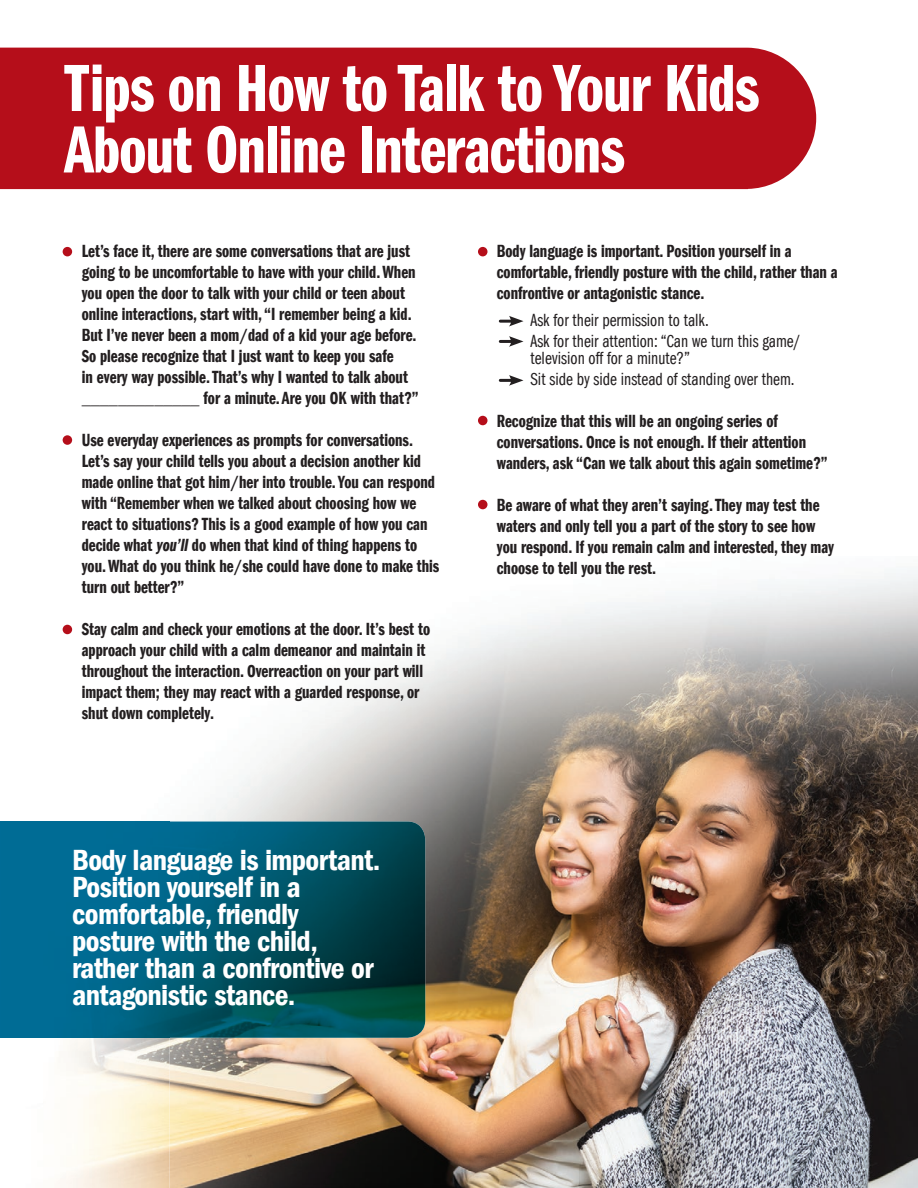
<style>
.page{position:relative;width:918px;height:1188px;background:#fff}
.page>*{position:absolute;margin:0;border:0;box-sizing:border-box;transform-origin:0 0}
.t1{font:69px/61.5px "Franklin Gothic LT Demi Cmpr";letter-spacing:-.01em;color:#fff}
.t2{font:600 condensed 30px/27px "Franklin Gothic LT";letter-spacing:-.02em;color:#fff}
.t3{font:18.15px/21px "Franklin Gothic LT Demi Cmpr";color:#231f20}
.t4{font:18.15px/21px "Franklin Gothic LT Book Cmpr";color:#231f20}
.s1{font-family:"Franklin Gothic LT Demi Cmpr Ital"}
</style>
<div class="page">
<img style="left:0;top:570px;width:918px;height:618px">
<div style="left:0;top:48px;width:816px;height:141px;background:#b50e1a"></div>
<div style="left:63px;top:247px;width:9px;height:9px;background:#b50e1a;border-radius:50%"></div>
<div style="left:478px;top:247px;width:10px;height:9px;background:#b50e1a;border-radius:50%"></div>
<div style="left:478px;top:416px;width:10px;height:9px;background:#b50e1a;border-radius:50%"></div>
<div style="left:478px;top:500px;width:10px;height:9px;background:#b50e1a;border-radius:50%"></div>
<div style="left:63px;top:625px;width:9px;height:9px;background:#b50e1a;border-radius:50%"></div>
<div style="left:63px;top:435px;width:9px;height:10px;background:#b50e1a;border-radius:50%"></div>
<img style="left:0;top:822px;width:425px;height:216px">
<hr style="left:500px;top:320px;width:14px;height:3px;background:#231f20">
<svg style="left:509px;top:316px;width:15px;height:10px"></svg>
<hr style="left:500px;top:340px;width:14px;height:3px;background:#231f20">
<svg style="left:509px;top:336px;width:15px;height:11px"></svg>
<hr style="left:500px;top:379px;width:14px;height:3px;background:#231f20">
<svg style="left:509px;top:375px;width:15px;height:11px"></svg>
<h1 class="t1" style="left:64px;top:58px;width:697px">Tips on How to Talk to Your Kids<br>About Online Interactions</h1>
<p class="t3" style="left:82px;top:241px;width:338px">Let’s face it, there are some conversations that are just going to be uncomfortable to have with your child. When you open the door to talk with your child or teen about online interactions, start with, “I remember being a kid.<br>But I’ve never been a mom/dad of a kid your age before.<br>So please recognize that I just want to keep you safe<br>in every way possible. That’s why I wanted to talk about _____________ for a minute. Are you OK with that?”</p>
<p class="t3" style="left:82px;top:430px;width:359px">Use everyday experiences as prompts for conversations.<br>Let’s say your child tells you about a decision another kid made online that got him/her into trouble. You can respond with “Remember when we talked about choosing how we react to situations? This is a good example of how you can decide what <span class="s1">you’ll</span> do when that kind of thing happens to you. What do you think he/she could have done to make this turn out better?”</p>
<p class="t3" style="left:82px;top:619px;width:350px">Stay calm and check your emotions at the door. It’s best to approach your child with a calm demeanor and maintain it throughout the interaction. Overreaction on your part will impact them; they may react with a guarded response, or shut down completely.</p>
<h2 class="t2" style="left:72px;top:847px;width:310px">Body language is important.<br>Position yourself in a comfortable, friendly posture with the child, rather than a confrontive or antagonistic stance.</h2>
<p class="t3" style="left:497px;top:241px;width:342px">Body language is important. Position yourself in a comfortable, friendly posture with the child, rather than a confrontive or antagonistic stance.</p>
<p class="t4" style="left:531px;top:310px;width:272px">Ask for their permission to talk.<br>Ask for their attention: “Can we turn this game/</p>
<p class="t4" style="left:531px;top:348px;width:266px">television off for a minute?”<br>Sit side by side instead of standing over them.</p>
<p class="t3" style="left:497px;top:411px;width:332px">Recognize that this will be an ongoing series of conversations. Once is not enough. If their attention wanders, ask “Can we talk about this again sometime?”</p>
<p class="t3" style="left:497px;top:495px;width:339px">Be aware of what they aren’t saying. They may test the waters and only tell you a part of the story to see how you respond. If you remain calm and interested, they may choose to tell you the rest.</p>
</div>
